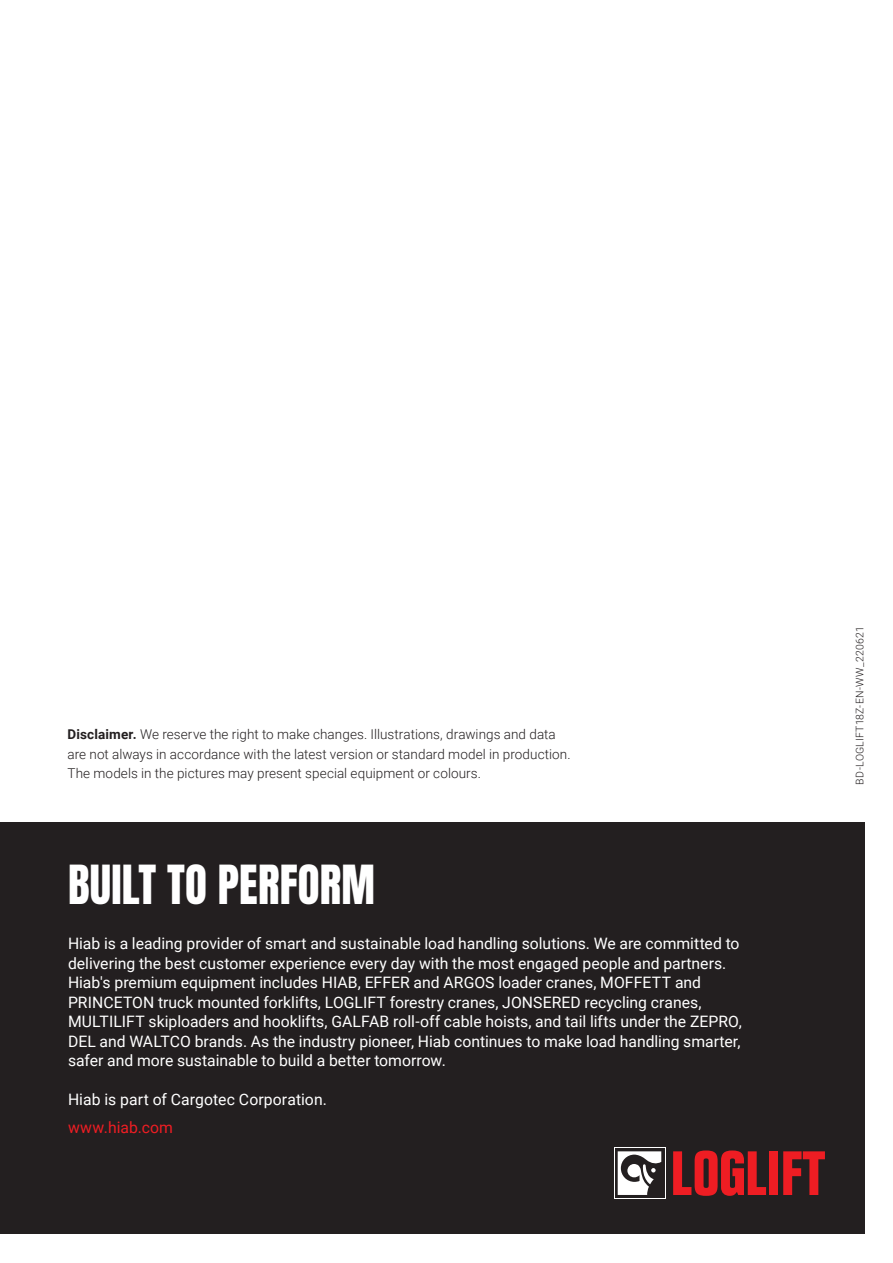
<style>
.page{position:relative;width:893px;height:1263px;background:#fff}
.page>*{position:absolute;margin:0;border:0;box-sizing:border-box;transform-origin:0 0}
.t1{font:45px "Anton";letter-spacing:.005em;color:#fff}
.Body_text_white_10_5{font:15.75px/19.5px "Roboto";color:#fff}
.Body_text_white_10_5-2{font:15.75px "Roboto";letter-spacing:.005em;color:#ee1d23}
.Body_text_black_10_5{font:300 13.5px "Roboto";letter-spacing:.005em;color:#231f20}
.t2{font:300 10.5px "Roboto";letter-spacing:.02em;color:#231f20}
.s1{font-weight:700}
</style>
<div class="page">
<div style="left:0;top:822px;width:864px;height:411px;background:#231f20"></div>
<svg style="left:614px;top:1148px;width:51px;height:51px"></svg>
<svg style="left:615px;top:1148px;width:49px;height:50px"></svg>
<svg style="left:618px;top:1151px;width:43px;height:44px"></svg>
<svg style="left:673px;top:1150px;width:93px;height:46px"></svg>
<div style="left:769px;top:1151px;width:9px;height:44px;background:#ee1d23"></div>
<svg style="left:783px;top:1151px;width:42px;height:44px"></svg>
<p class="Body_text_black_10_5" style="left:68px;top:725px;width:490px"><span class="s1">Disclaimer.</span> We reserve the right to make changes. Illustrations, drawings and data</p>
<p class="Body_text_black_10_5" style="left:68px;top:744px;width:505px">are not always in accordance with the latest version or standard model in production.</p>
<p class="Body_text_black_10_5" style="left:68px;top:764px;width:415px">The models in the pictures may present special equipment or colours.</p>
<p class="t1" style="left:68px;top:862px;width:309px">BUILT TO PERFORM</p>
<p class="Body_text_white_10_5" style="left:68px;top:933px;width:675px">Hiab is a leading provider of smart and sustainable load handling solutions. We are committed to delivering the best customer experience every day with the most engaged people and partners.<br>Hiab's premium equipment includes HIAB, EFFER and ARGOS loader cranes, MOFFETT and PRINCETON truck mounted forklifts, LOGLIFT forestry cranes, JONSERED recycling cranes, MULTILIFT skiploaders and hooklifts, GALFAB roll-off cable hoists, and tail lifts under the ZEPRO, DEL and WALTCO brands. As the industry pioneer, Hiab continues to make load handling smarter, safer and more sustainable to build a better tomorrow.</p>
<p class="Body_text_white_10_5" style="left:68px;top:1089px;width:260px">Hiab is part of Cargotec Corporation.</p>
<p class="Body_text_white_10_5-2" style="left:68px;top:1117px;width:106px">www.hiab.com</p>
<p class="t2" style="left:852px;top:785px;width:160px;rotate:-90deg">BD-LOGLIFT18Z-EN-WW_220621</p>
</div>
